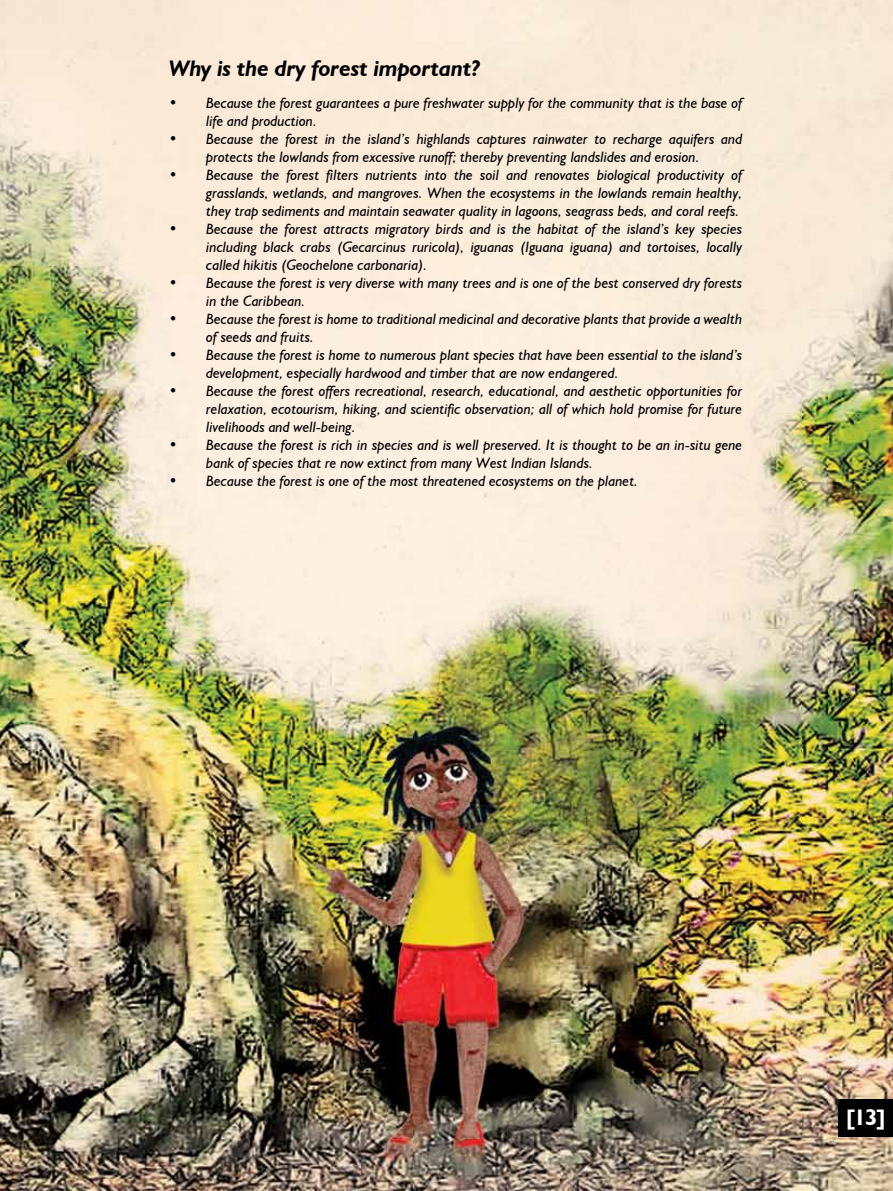
<style>
.page{position:relative;width:893px;height:1191px;background:#fff}
.page>*{position:absolute;margin:0;border:0;box-sizing:border-box;transform-origin:0 0}
.t1{font:italic 700 22.5px "Humanist 521 BT";color:#000}
.t2{font:700 22.5px "Humanist 521 BT";color:#fff}
.t3{font:italic 15px/18px "Humanist 521 BT";color:#000}
</style>
<div class="page">
<img style="left:0;top:0;width:893px;height:1191px">
<div style="left:839px;top:1100px;width:54px;height:37px;background:#000"></div>
<h1 class="t1" style="left:169px;top:54px;width:313px">Why is the dry forest important?</h1>
<p class="t3" style="left:206px;top:94px;width:538px;text-indent:-38px">• Because the forest guarantees a pure freshwater supply for the community that is the base of life and production.</p>
<p class="t3" style="left:169px;top:130px;width:575px;text-align:center">• Because the forest in the island’s highlands captures rainwater to recharge aquifers and protects the lowlands from excessive runoff; thereby preventing landslides and erosion.</p>
<p class="t3" style="left:206px;top:166px;width:538px;text-align:justify;text-indent:-37px">• Because the forest filters nutrients into the soil and renovates biological productivity of grasslands, wetlands, and mangroves. When the ecosystems in the lowlands remain healthy, they trap sediments and maintain seawater quality in lagoons, seagrass beds, and coral reefs.</p>
<p class="t3" style="left:206px;top:220px;width:538px;text-align:justify;text-indent:-38px">• Because the forest attracts migratory birds and is the habitat of the island’s key species including black crabs (Gecarcinus ruricola), iguanas (Iguana iguana) and tortoises, locally called hikitis (Geochelone carbonaria).</p>
<p class="t3" style="left:206px;top:274px;width:537px;text-indent:-37px">• Because the forest is very diverse with many trees and is one of the best conserved dry forests in the Caribbean.</p>
<p class="t3" style="left:206px;top:310px;width:537px;text-indent:-38px">• Because the forest is home to traditional medicinal and decorative plants that provide a wealth of seeds and fruits.</p>
<p class="t3" style="left:206px;top:346px;width:537px;text-indent:-38px">• Because the forest is home to numerous plant species that have been essential to the island’s development, especially hardwood and timber that are now endangered.</p>
<p class="t3" style="left:206px;top:382px;width:538px;text-align:justify;text-indent:-37px">• Because the forest offers recreational, research, educational, and aesthetic opportunities for relaxation, ecotourism, hiking, and scientific observation; all of which hold promise for future livelihoods and well-being.</p>
<p class="t3" style="left:206px;top:436px;width:537px;text-indent:-38px">• Because the forest is rich in species and is well preserved. It is thought to be an in-situ gene bank of species that re now extinct from many West Indian Islands.</p>
<p class="t3" style="left:169px;top:472px;width:471px">• Because the forest is one of the most threatened ecosystems on the planet.</p>
<h1 class="t2" style="left:846px;top:1103px;width:40px">[13]</h1>
</div>
